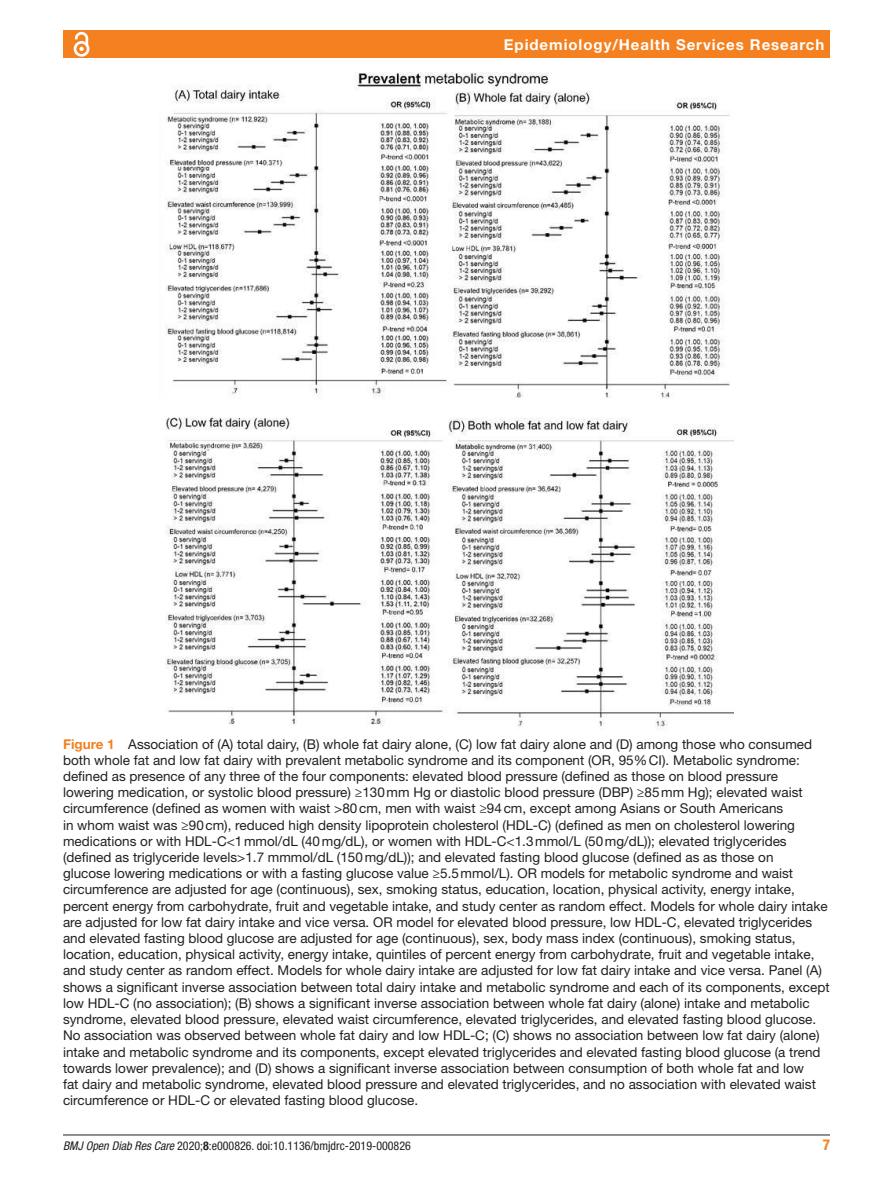
<style>
.page{position:relative;width:893px;height:1191px;background:#fff}
.page>*{position:absolute;margin:0;border:0;box-sizing:border-box;transform-origin:0 0}
.t1{font:700 15px "Helvetica Neue LT Std";letter-spacing:.065em;color:#fff}
.t2{font:700 condensed 15px "Helvetica Neue LT Std";color:#f58020}
.t3{font:13.5px/16.2px "Helvetica Neue LT Std";color:#231f20}
.t4{font:condensed 12px "Helvetica Neue LT Std";color:#231f20}
.s1{font-weight:700;color:#f58020}
.s2{font-style:italic}
.s3{font-weight:700}
</style>
<div class="page">
<hr style="left:63px;top:1134px;width:767px;height:1px;background:#231f20">
<div style="left:63px;top:31px;width:767px;height:27px;background:#f58020"></div>
<svg style="left:73px;top:31px;width:17px;height:26px"></svg>
<img style="left:165px;top:73px;width:568px;height:654px">
<p class="t1" style="left:504px;top:35px;width:322px">Epidemiology/Health Services Research</p>
<p class="t3" style="left:63px;top:735px;width:768px"><span class="s1">Figure 1</span> Association of (A) total dairy, (B) whole fat dairy alone, (C) low fat dairy alone and (D) among those who consumed both whole fat and low fat dairy with prevalent metabolic syndrome and its component (OR, 95%CI). Metabolic syndrome: defined as presence of any three of the four components: elevated blood pressure (defined as those on blood pressure lowering medication, or systolic blood pressure) ≥130mm Hg or diastolic blood pressure (DBP) ≥85mm Hg); elevated waist circumference (defined as women with waist &gt;80cm, men with waist ≥94cm, except among Asians or South Americans<br>in whom waist was ≥90cm), reduced high density lipoprotein cholesterol (HDL-C) (defined as men on cholesterol lowering medications or with HDL-C&lt;1mmol/dL (40mg/dL), or women with HDL-C&lt;1.3mmol/L (50mg/dL)); elevated triglycerides (defined as triglyceride levels&gt;1.7 mmmol/dL (150mg/dL)); and elevated fasting blood glucose (defined as as those on<br>glucose lowering medications or with a fasting glucose value ≥5.5mmol/L). OR models for metabolic syndrome and waist circumference are adjusted for age (continuous), sex, smoking status, education, location, physical activity, energy intake, percent energy from carbohydrate, fruit and vegetable intake, and study center as random effect. Models for whole dairy intake are adjusted for low fat dairy intake and vice versa. OR model for elevated blood pressure, low HDL-C, elevated triglycerides and elevated fasting blood glucose are adjusted for age (continuous), sex, body mass index (continuous), smoking status, location, education, physical activity, energy intake, quintiles of percent energy from carbohydrate, fruit and vegetable intake, and study center as random effect. Models for whole dairy intake are adjusted for low fat dairy intake and vice versa. Panel (A) shows a significant inverse association between total dairy intake and metabolic syndrome and each of its components, except low HDL-C (no association); (B) shows a significant inverse association between whole fat dairy (alone) intake and metabolic syndrome, elevated blood pressure, elevated waist circumference, elevated triglycerides, and elevated fasting blood glucose.<br>No association was observed between whole fat dairy and low HDL-C; (C) shows no association between low fat dairy (alone) intake and metabolic syndrome and its components, except elevated triglycerides and elevated fasting blood glucose (a trend towards lower prevalence); and (D) shows a significant inverse association between consumption of both whole fat and low<br>fat dairy and metabolic syndrome, elevated blood pressure and elevated triglycerides, and no association with elevated waist circumference or HDL-C or elevated fasting blood glucose.</p>
<p class="t4" style="left:63px;top:1138px;width:349px"><span class="s2">BMJ Open Diab Res Care</span> 2020;<span class="s3">8</span>:e000826. doi:10.1136/bmjdrc-2019-000826</p>
<p class="t2" style="left:823px;top:1135px;width:9px">7</p>
</div>
